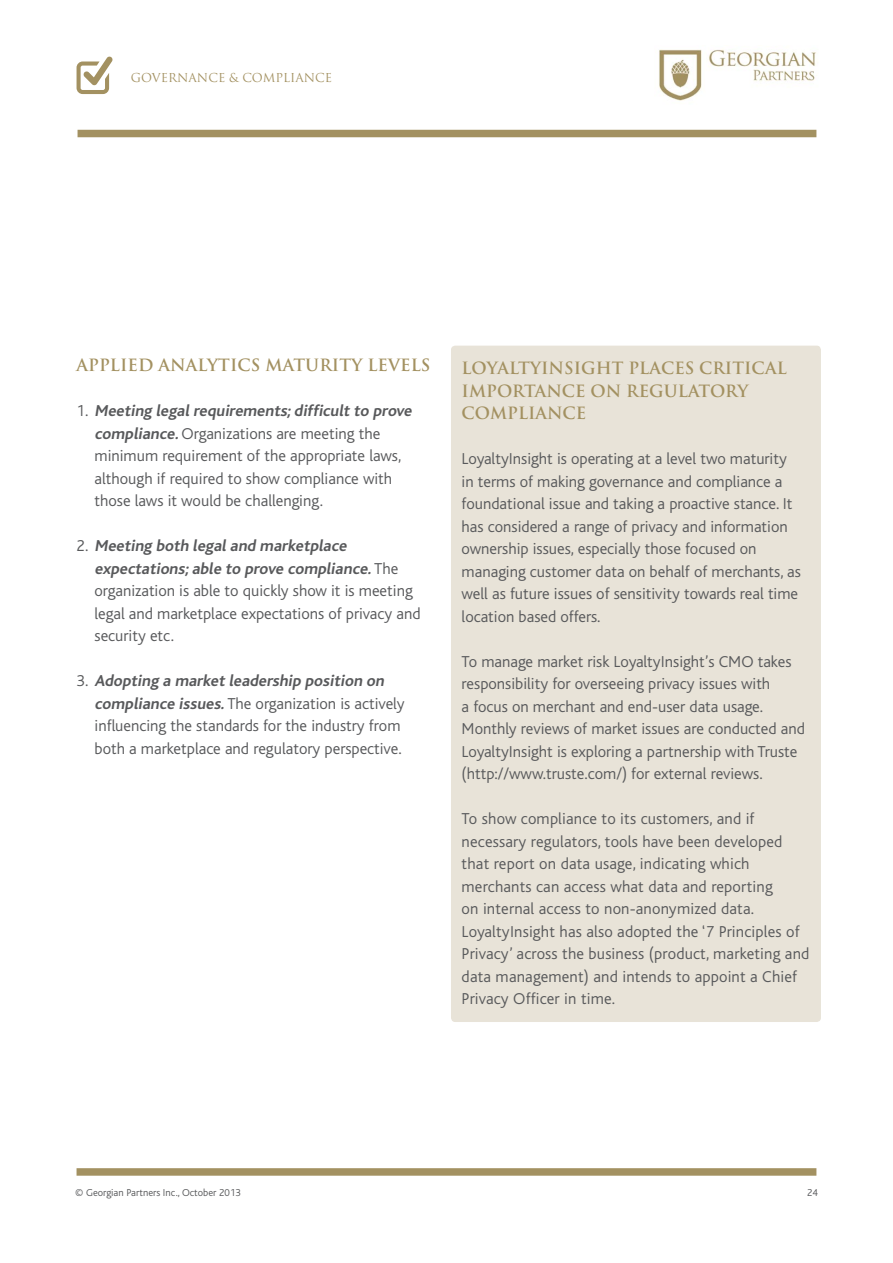
<style>
.page{position:relative;width:893px;height:1263px;background:#fff}
.page>*{position:absolute;margin:0;border:0;box-sizing:border-box;transform-origin:0 0}
.t1{font:300 16.5px/22.5px "Bliss";color:#58595b}
.t2{font:700 16.5px/22.5px "Trajan";color:#a39161}
.t3{font:12px "Trajan";color:#a39161}
.t4{font:300 10.5px "Bliss";color:#58595b}
.s1{font-weight:700;font-style:italic}
</style>
<div class="page">
<div style="left:77px;top:1168px;width:739px;height:8px;background:#a39161"></div>
<img style="left:659px;top:49px;width:157px;height:52px">
<div style="left:78px;top:130px;width:738px;height:7px;background:#a39161"></div>
<div style="left:451px;top:346px;width:370px;height:676px;background:#e8e3d8;border-radius:4px"></div>
<svg style="left:77px;top:56px;width:36px;height:38px"></svg>
<p class="t3" style="left:131px;top:70px;width:203px">GOVERNANCE &amp; COMPLIANCE</p>
<p class="t2" style="left:77px;top:354px;width:355px">APPLIED ANALYTICS MATURITY LEVELS</p>
<p class="t1" style="left:95px;top:400px;width:322px;text-indent:-18px">1 . <span class="s1">Meeting legal requirements;difficult to prove compliance.</span>Organizations are meeting the minimum requirement of the appropriate laws, although if required to show compliance with those laws it would be challenging.</p>
<p class="t1" style="left:95px;top:535px;width:328px;text-indent:-18px">2 . <span class="s1">Meeting both legal and marketplace expectations;able to prove compliance.</span>T h e organization is able to quickly show it is meeting legal and marketplace expectations of privacy and security etc.</p>
<p class="t1" style="left:95px;top:670px;width:312px;text-indent:-18px">3 . <span class="s1">Adopting a market leadership position on compliance issues.</span>The organization is actively influencing the standards for the industry from both a marketplace and regulatory perspective.</p>
<p class="t2" style="left:462px;top:357px;width:327px">LOYALTYINSIGHT PLACES CRITICAL<br>IMPORTANCE ON REGULATORY<br>COMPLIANCE</p>
<p class="t1" style="left:462px;top:448px;width:341px">LoyaltyInsight is operating at a level two maturity in terms of making governance and compliance a foundational issue and taking a proactive stance. It has considered a range of privacy and information ownership issues, especially those focused on managing customer data on behalf of merchants, as well as future issues of sensitivity towards real time location based offers.</p>
<p class="t1" style="left:462px;top:650px;width:345px">To manage market risk LoyaltyInsight’s CMO takes responsibility for overseeing privacy issues with<br>a focus on merchant and end-user data usage.<br>Monthly reviews of market issues are conducted and LoyaltyInsight is exploring a partnership with Truste (http://www.truste.com/) for external reviews.</p>
<p class="t1" style="left:462px;top:808px;width:349px">To show compliance to its customers, and if necessary regulators, tools have been developed that report on data usage, indicating which merchants can access what data and reporting<br>on internal access to non-anonymized data.<br>LoyaltyInsight has also adopted the ‘7 Principles of Privacy’ across the business (product, marketing and data management) and intends to appoint a Chief Privacy Officer in time.</p>
<p class="t4" style="left:75px;top:1186px;width:167px">© Georgian Partners Inc., October 2013</p>
<p class="t4" style="left:807px;top:1186px;width:12px">24</p>
</div>
